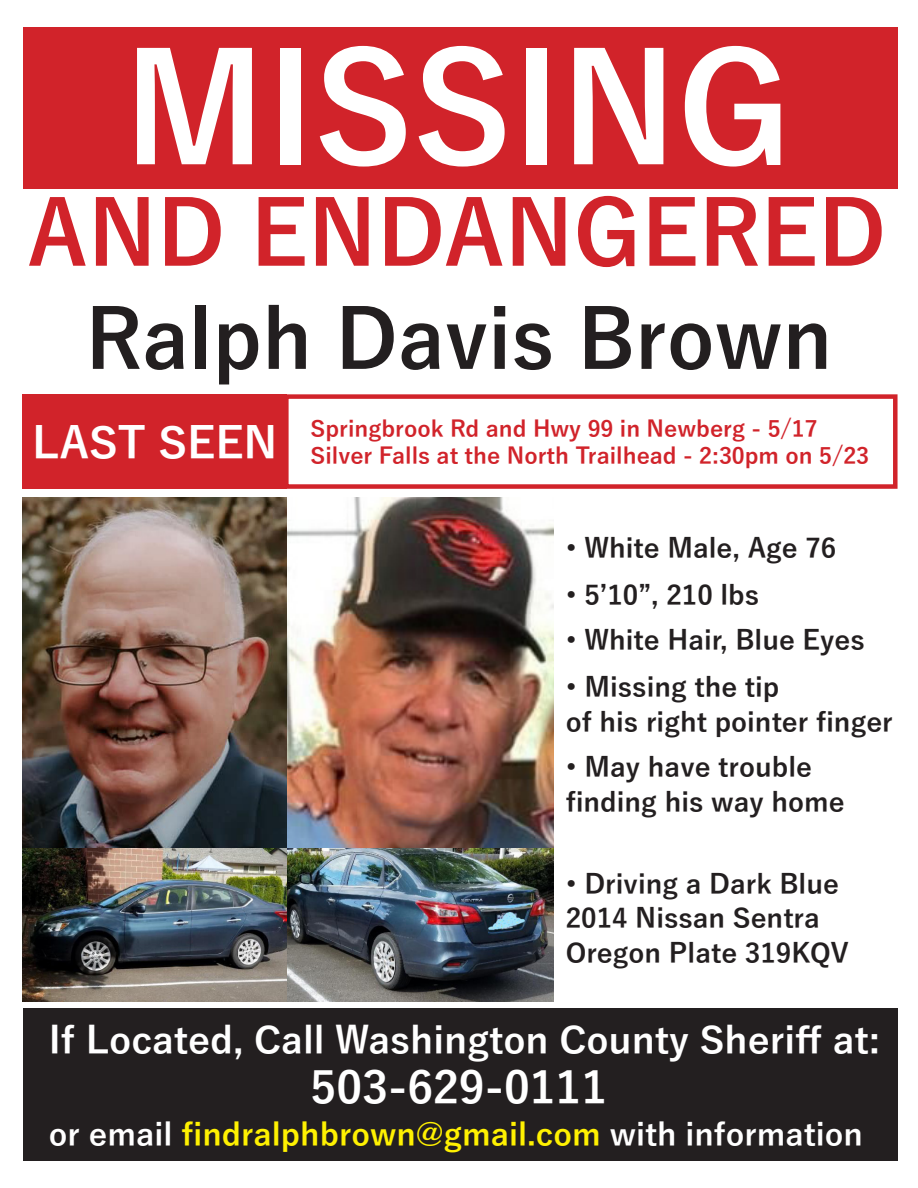
<style>
.page{position:relative;width:918px;height:1188px;background:#fff}
.page>*{position:absolute;margin:0;border:0;box-sizing:border-box;transform-origin:0 0}
.t1{font:700 150px "Yu Gothic";color:#fff}
.t2{font:700 88.5px "Yu Gothic";color:#d1232a}
.t3{font:700 81px "Yu Gothic";color:#231f20}
.t4{font:700 45px "Yu Gothic";color:#fff}
.t5{font:700 43.5px "Yu Gothic";color:#fff}
.t6{font:700 37.5px "Yu Gothic";color:#fff}
.t7{font:700 31.5px "Yu Gothic";color:#fff101}
.t8{font:700 27px/34.5px "Yu Gothic";color:#231f20}
.t9{font:700 22.5px "Yu Gothic";color:#d1232a}
.s1{color:#fff}
</style>
<div class="page">
<div style="left:23px;top:1009px;width:875px;height:152px;background:#231f20"></div>
<img style="left:23px;top:498px;width:531px;height:503px">
<div style="left:23px;top:27px;width:875px;height:162px;background:#d1232a"></div>
<div style="left:23px;top:394px;width:264px;height:95px;background:#d1232a"></div>
<div style="left:284px;top:394px;width:614px;height:95px;border:4px solid #d1232a"></div>
<p class="t1" style="left:123px;top:24px;width:670px">MISSING</p>
<p class="t2" style="left:27px;top:183px;width:861px">AND ENDANGERED</p>
<p class="t3" style="left:85px;top:293px;width:749px">Ralph Davis Brown</p>
<p class="t5" style="left:32px;top:418px;width:247px">LAST SEEN</p>
<p class="t9" style="left:311px;top:416px;width:508px">Springbrook Rd and Hwy 99 in Newberg - 5/17</p>
<p class="t9" style="left:311px;top:443px;width:560px">Silver Falls at the North Trailhead - 2:30pm on 5/23</p>
<p class="t8" style="left:566px;top:531px;width:272px">• White Male, Age 76</p>
<p class="t8" style="left:566px;top:579px;width:195px">• 5’10”, 210 lbs</p>
<p class="t8" style="left:566px;top:623px;width:301px">• White Hair, Blue Eyes</p>
<p class="t8" style="left:566px;top:671px;width:329px">• Missing the tip<br>of his right pointer finger</p>
<p class="t8" style="left:566px;top:751px;width:248px">• May have trouble</p>
<p class="t8" style="left:566px;top:785px;width:280px">finding his way home</p>
<p class="t8" style="left:566px;top:867px;width:275px">• Driving a Dark Blue<br>2014 Nissan Sentra</p>
<p class="t8" style="left:566px;top:936px;width:285px">Oregon Plate 319KQV</p>
<p class="t6" style="left:49px;top:1020px;width:833px">If Located, Call Washington County Sheriff at:</p>
<p class="t4" style="left:311px;top:1062px;width:298px">503-629-0111</p>
<p class="t7" style="left:49px;top:1117px;width:816px"><span class="s1">or email</span> findralphbrown@gmail.com <span class="s1">with information</span></p>
</div>
